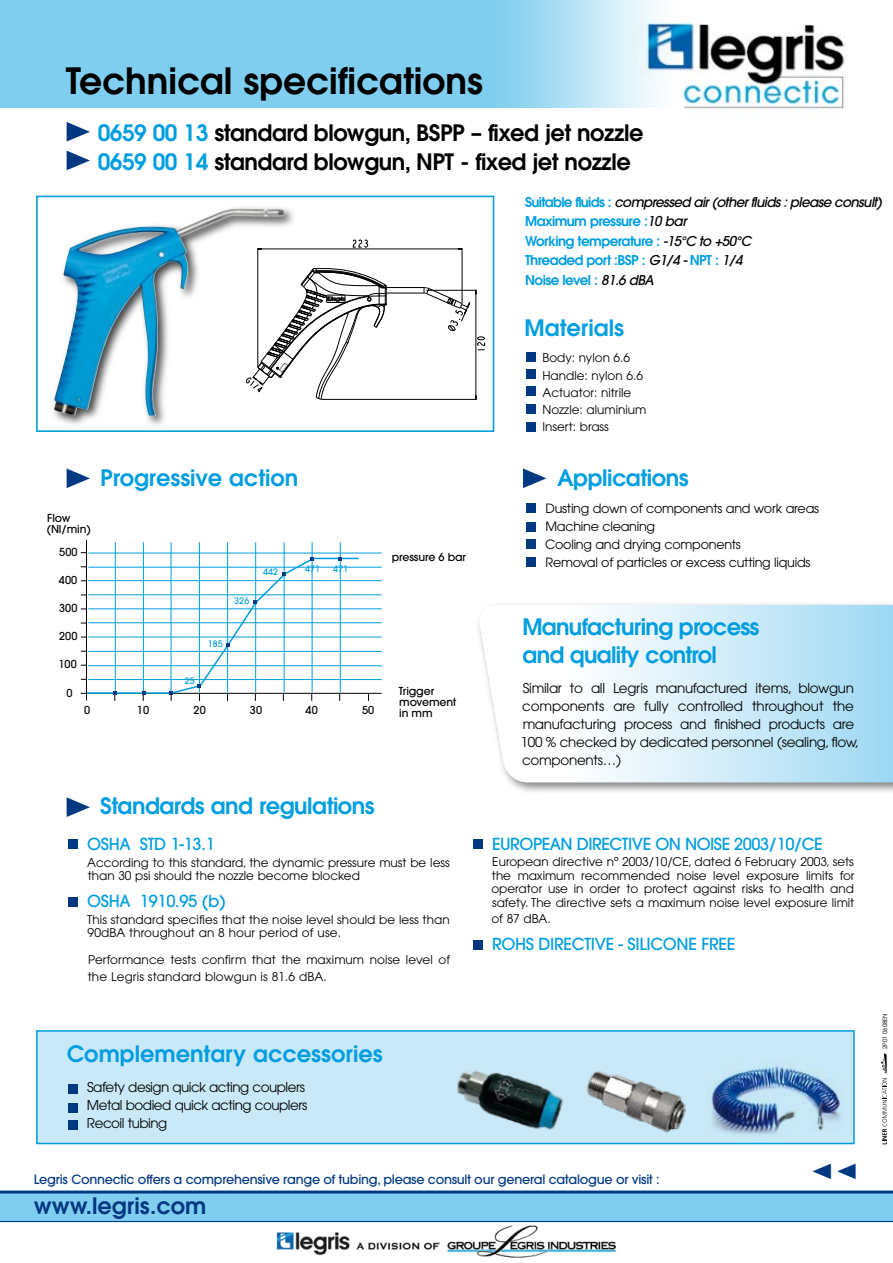
<style>
.page{position:relative;width:893px;height:1263px;background:#fff}
.page>*{position:absolute;margin:0;border:0;box-sizing:border-box;transform-origin:0 0}
.t1{font:43.8px "The Mix Caps";color:#003882}
.t2{font:600 36px "Avant Garde";color:#000}
.t3{font:600 22.5px "Avant Garde";letter-spacing:-.02em;color:#000}
.t4{font:600 22.5px/28.5px "Avant Garde";letter-spacing:-.02em;color:#009ee0}
.t5{font:600 22.5px "Avant Garde";color:#009ee0}
.t6{font:600 22.5px "Avant Garde";color:#003882}
.t7{font:500 16.5px "Avant Garde";letter-spacing:-.02em;color:#009ee0}
.t8{font:13.5px/18px "Avant Garde";letter-spacing:-.02em;color:#000}
.t9{font:600 13.5px/19.5px "Avant Garde";letter-spacing:-.04em;color:#009ee0}
.t10{font:12.75px/18px "Avant Garde";letter-spacing:-.02em;color:#000}
.t11{font:500 12.75px "Avant Garde";letter-spacing:-.02em;color:#003882}
.t12{font:12px/13.5px "Avant Garde";color:#000}
.t13{font:500 10.95px/10.9px "Avant Garde";letter-spacing:-.01em;color:#000}
.t14{font:500 9px "Avant Garde";letter-spacing:.01em;color:#009ee0}
.t15{font:6px "Avant Garde";color:#000}
.s1{color:#009ee0}
.s2{font-weight:500;font-style:italic;color:#000}
</style>
<div class="page">
<div style="left:37px;top:1031px;width:817px;height:112px;background:#c9e9f8"></div>
<div style="left:36px;top:1030px;width:819px;height:114px;border:2px solid #009ee0"></div>
<img style="left:712px;top:1063px;width:131px;height:71px">
<div style="left:0;top:1193px;width:893px;height:29px;background:#80ceef"></div>
<img style="left:276px;top:1225px;width:340px;height:33px">
<hr style="left:0;top:1190px;width:893px;height:3px;background:#003882">
<hr style="left:0;top:1221px;width:893px;height:1px;background:#003882">
<svg style="left:881px;top:1053px;width:6px;height:91px"></svg>
<svg style="left:67px;top:122px;width:23px;height:20px"></svg>
<div style="left:0;top:0;width:893px;height:107px;background:#80ceef"></div>
<img style="left:496px;top:0;width:397px;height:109px">
<div style="left:475px;top:600px;width:418px;height:197px;background:#000;opacity:.5"></div>
<svg style="left:476px;top:605px;width:417px;height:177px"></svg>
<div style="left:68px;top:839px;width:10px;height:10px;background:#003882"></div>
<div style="left:68px;top:897px;width:10px;height:10px;background:#003882"></div>
<div style="left:473px;top:839px;width:10px;height:10px;background:#003882"></div>
<img style="left:456px;top:1070px;width:102px;height:60px">
<img style="left:558px;top:1071px;width:154px;height:74px">
<div style="left:68px;top:1084px;width:10px;height:10px;background:#003882"></div>
<div style="left:68px;top:1120px;width:10px;height:10px;background:#003882"></div>
<div style="left:68px;top:1103px;width:10px;height:10px;background:#003882"></div>
<svg style="left:67px;top:468px;width:23px;height:20px"></svg>
<svg style="left:67px;top:797px;width:23px;height:20px"></svg>
<div style="left:49px;top:203px;width:248px;height:227px;background:#000;opacity:.75"></div>
<img style="left:54px;top:209px;width:230px;height:207px">
<svg style="left:352px;top:240px;width:16px;height:8px"></svg>
<hr style="left:476px;top:290px;width:1px;height:109px;background:#000">
<hr style="left:462px;top:248px;width:1px;height:55px;background:#000">
<hr style="left:322px;top:399px;width:155px;height:1px;background:#000">
<hr style="left:258px;top:249px;width:204px;height:1px;background:#000">
<hr style="left:258px;top:248px;width:1px;height:119px;background:#000">
<hr style="left:386px;top:293px;width:38px;height:1px;background:#000">
<hr style="left:386px;top:287px;width:38px;height:1px;background:#000">
<svg style="left:424px;top:287px;width:61px;height:63px"></svg>
<svg style="left:246px;top:268px;width:141px;height:132px"></svg>
<div style="left:36px;top:196px;width:458px;height:236px;border:2px solid #009ee0"></div>
<div style="left:526px;top:503px;width:10px;height:10px;background:#003882"></div>
<div style="left:526px;top:522px;width:10px;height:10px;background:#003882"></div>
<div style="left:526px;top:539px;width:10px;height:10px;background:#003882"></div>
<div style="left:526px;top:557px;width:10px;height:10px;background:#003882"></div>
<div style="left:526px;top:352px;width:10px;height:10px;background:#003882"></div>
<div style="left:526px;top:369px;width:10px;height:10px;background:#003882"></div>
<div style="left:526px;top:404px;width:10px;height:10px;background:#003882"></div>
<div style="left:526px;top:422px;width:10px;height:9px;background:#003882"></div>
<div style="left:526px;top:386px;width:10px;height:10px;background:#003882"></div>
<hr style="left:86px;top:540px;width:1px;height:160px;background:#000">
<hr style="left:81px;top:693px;width:301px;height:1px;background:#000">
<div style="left:473px;top:940px;width:10px;height:10px;background:#003882"></div>
<hr style="left:88px;top:679px;width:294px;height:1px;background:#009ee0">
<hr style="left:88px;top:665px;width:294px;height:1px;background:#009ee0">
<hr style="left:88px;top:651px;width:294px;height:1px;background:#009ee0">
<hr style="left:88px;top:637px;width:294px;height:1px;background:#009ee0">
<hr style="left:88px;top:622px;width:294px;height:1px;background:#009ee0">
<hr style="left:88px;top:609px;width:294px;height:1px;background:#009ee0">
<hr style="left:88px;top:594px;width:294px;height:1px;background:#009ee0">
<hr style="left:88px;top:580px;width:294px;height:1px;background:#009ee0">
<hr style="left:88px;top:567px;width:294px;height:1px;background:#009ee0">
<hr style="left:88px;top:553px;width:294px;height:1px;background:#009ee0">
<hr style="left:115px;top:542px;width:1px;height:150px;background:#009ee0">
<hr style="left:143px;top:542px;width:1px;height:150px;background:#009ee0">
<hr style="left:171px;top:542px;width:1px;height:150px;background:#009ee0">
<hr style="left:199px;top:542px;width:1px;height:150px;background:#009ee0">
<hr style="left:227px;top:542px;width:1px;height:150px;background:#009ee0">
<hr style="left:255px;top:542px;width:1px;height:150px;background:#009ee0">
<hr style="left:284px;top:542px;width:1px;height:150px;background:#009ee0">
<hr style="left:312px;top:542px;width:1px;height:150px;background:#009ee0">
<hr style="left:340px;top:542px;width:1px;height:150px;background:#009ee0">
<svg style="left:81px;top:552px;width:279px;height:149px"></svg>
<svg style="left:67px;top:151px;width:23px;height:19px"></svg>
<svg style="left:523px;top:468px;width:23px;height:20px"></svg>
<h2 class="t2" style="left:66px;top:58px;width:419px">Technical specifications</h2>
<h3 class="t3" style="left:98px;top:118px;width:547px"><span class="s1">0659 00 13</span> standard blowgun, BSPP – fixed jet nozzle</h3>
<h3 class="t3" style="left:98px;top:147px;width:535px"><span class="s1">0659 00 14</span> standard blowgun, NPT - fixed jet nozzle</h3>
<p class="t9" style="left:525px;top:192px;width:358px">Suitable fluids : <span class="s2">compressed air (other fluids : please consult)<br></span>Maximum pressure :<span class="s2">10 bar<br></span>Working temperature : <span class="s2">-15°C to +50°C<br></span>Threaded port :BSP : <span class="s2">G1/4 -</span> NPT : <span class="s2">1/4<br></span>Noise level : <span class="s2">81.6 dBA</span></p>
<p class="t13" style="left:47px;top:513px;width:46px">Flow (Nl/min)</p>
<p class="t13" style="left:59px;top:546px;width:20px">500</p>
<p class="t13" style="left:59px;top:575px;width:20px">400</p>
<p class="t13" style="left:59px;top:603px;width:20px">300</p>
<p class="t13" style="left:59px;top:630px;width:20px">200</p>
<p class="t13" style="left:58px;top:658px;width:20px">100</p>
<p class="t13" style="left:67px;top:687px;width:8px">0</p>
<p class="t13" style="left:84px;top:705px;width:8px">0</p>
<h3 class="t5" style="left:100px;top:463px;width:200px">Progressive action</h3>
<p class="t14" style="left:185px;top:675px;width:12px">25</p>
<p class="t14" style="left:234px;top:595px;width:17px">326</p>
<p class="t14" style="left:263px;top:567px;width:17px">442</p>
<p class="t14" style="left:208px;top:638px;width:17px">185</p>
<p class="t14" style="left:305px;top:563px;width:17px">471</p>
<p class="t14" style="left:333px;top:563px;width:17px">471</p>
<p class="t13" style="left:137px;top:705px;width:14px">10</p>
<p class="t13" style="left:194px;top:705px;width:14px">20</p>
<p class="t13" style="left:250px;top:705px;width:14px">30</p>
<p class="t13" style="left:305px;top:705px;width:14px">40</p>
<p class="t13" style="left:362px;top:705px;width:14px">50</p>
<p class="t13" style="left:392px;top:552px;width:76px">pressure 6 bar</p>
<p class="t13" style="left:399px;top:686px;width:59px">Trigger movement in mm</p>
<h3 class="t4" style="left:100px;top:791px;width:276px">Standards and regulations</h3>
<h3 class="t7" style="left:87px;top:834px;width:129px">OSHA STD 1-13.1</h3>
<p class="t12" style="left:87px;top:856px;width:364px">According to this standard, the dynamic pressure must be less than 30 psi should the nozzle become blocked</p>
<h3 class="t7" style="left:87px;top:891px;width:140px">OSHA 1910.95 (b)</h3>
<p class="t12" style="left:87px;top:913px;width:364px">This standard specifies that the noise level should be less than<br>90dBA throughout an 8 hour period of use.</p>
<p class="t12" style="left:88px;top:952px;width:364px;line-height:16.5px">Performance tests confirm that the maximum noise level of the Legris standard blowgun is 81.6 dBA.</p>
<h3 class="t5" style="left:67px;top:1039px;width:318px">Complementary accessories</h3>
<p class="t8" style="left:87px;top:1078px;width:222px">Safety design quick acting couplers<br>Metal bodied quick acting couplers<br>Recoil tubing</p>
<h3 class="t5" style="left:524px;top:313px;width:101px">Materials</h3>
<p class="t12" style="left:542px;top:349px;width:105px;line-height:17.2px">Body: nylon 6.6<br>Handle: nylon 6.6<br>Actuator: nitrile<br>Nozzle: aluminium<br>Insert: brass</p>
<h3 class="t4" style="left:557px;top:463px;width:133px">Applications</h3>
<p class="t10" style="left:545px;top:499px;width:275px">Dusting down of components and work areas Machine cleaning<br>Cooling and drying components<br>Removal of particles or excess cutting liquids</p>
<h3 class="t4" style="left:522px;top:612px;width:239px">Manufacturing process and quality control</h3>
<p class="t8" style="left:521px;top:679px;width:340px">Similar to all Legris manufactured items, blowgun components are fully controlled throughout the manufacturing process and finished products are 100 % checked by dedicated personnel (sealing, flow, components…)</p>
<h3 class="t7" style="left:492px;top:834px;width:332px">EUROPEAN DIRECTIVE ON NOISE 2003/10/CE</h3>
<p class="t12" style="left:491px;top:855px;width:365px;text-align:justify">European directive nº 2003/10/CE, dated 6 February 2003, sets the maximum recommended noise level exposure limits for operator use in order to protect against risks to health and safety. The directive sets a maximum noise level exposure limit</p>
<p class="t12" style="left:491px;top:912px;width:61px">of 87 dBA.</p>
<h3 class="t7" style="left:492px;top:934px;width:245px">ROHS DIRECTIVE - SILICONE FREE</h3>
<p class="t11" style="left:34px;top:1171px;width:627px">Legris Connectic offers a comprehensive range of tubing, please consult our general catalogue or visit :</p>
<h3 class="t6" style="left:34px;top:1191px;width:174px">www.legris.com</h3>
<h1 class="t1" style="left:811px;top:1133px;width:50px">&lt;&lt;</h1>
<p class="t15" style="left:881px;top:1049px;width:38px;rotate:-90deg">2P01 0608EN</p>
</div>
